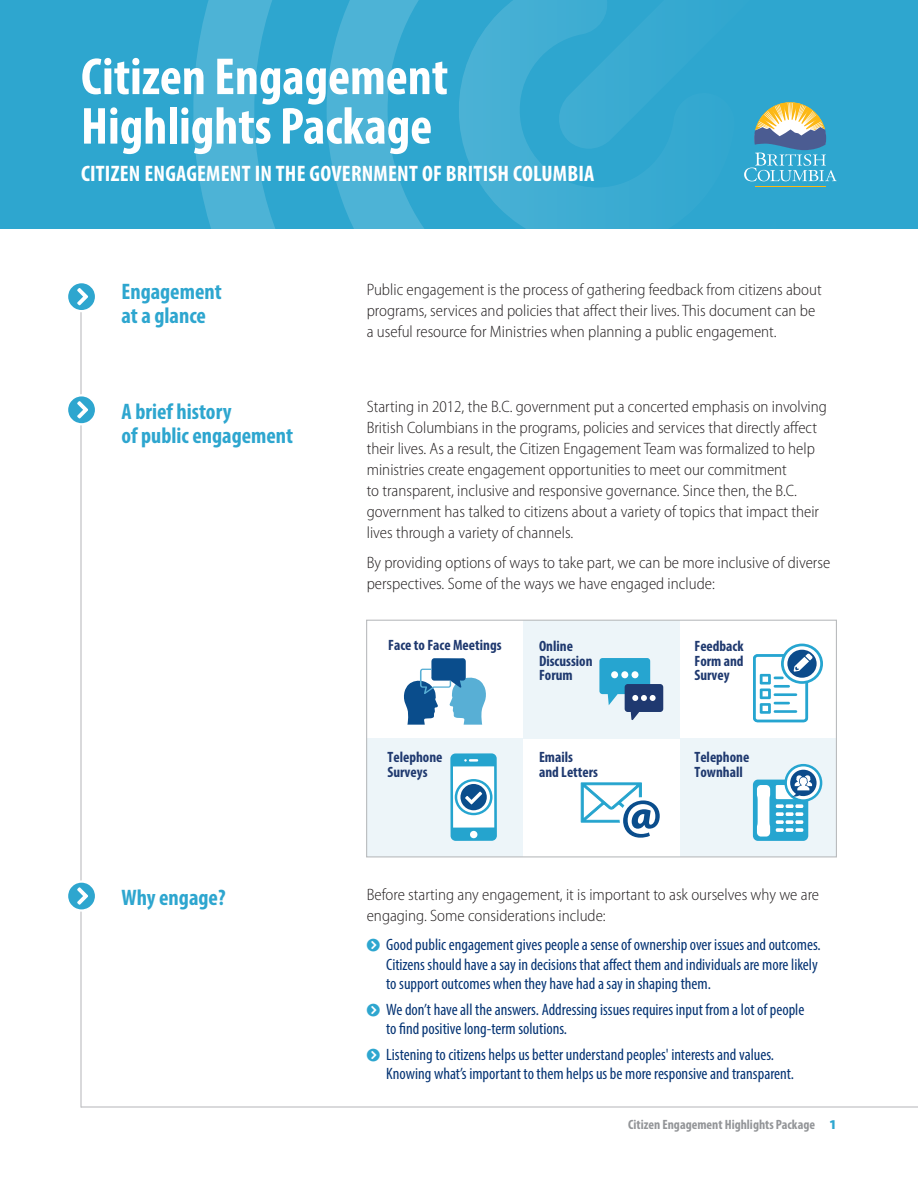
<style>
.page{position:relative;width:918px;height:1188px;background:#fff}
.page>*{position:absolute;margin:0;border:0;box-sizing:border-box;transform-origin:0 0}
.t1{font:700 condensed 52.5px/49.5px "Myriad Pro";color:#fff}
.t2{font:700 condensed 22.5px/24px "Myriad Pro";color:#2ea6cf}
.t3{font:700 condensed 22.5px "Myriad Pro";letter-spacing:.01em;color:#fff}
.Body-Span2{font:300 semi-condensed 16.5px/21px "Myriad Pro";color:#231f20}
.t4{font:condensed 16.5px/19.5px "Myriad Pro";color:#053474}
.Body{font:300 semi-condensed 16.5px/21px "Myriad Pro";color:#231f20}
.t5{font:700 condensed 15px/14.5px "Myriad Pro";color:#1f396f}
.t6{font:700 condensed 13.5px "Myriad Pro";color:#939598}
.s1{font-weight:900;font-stretch:normal;color:#2ea6cf}
</style>
<div class="page">
<hr style="left:81px;top:1106px;width:837px;height:2px;background:#bcbdc0">
<div style="left:0;top:0;width:918px;height:229px;background:#2ea6cf"></div>
<svg style="left:193px;top:0;width:134px;height:229px"></svg>
<svg style="left:327px;top:0;width:97px;height:229px;fill:#4db3d6"></svg>
<svg style="left:459px;top:0;width:378px;height:229px"></svg>
<hr style="left:80px;top:283px;width:2px;height:825px;background:#bcbdc0">
<svg style="left:68px;top:283px;width:27px;height:31px"></svg>
<svg style="left:68px;top:393px;width:27px;height:34px"></svg>
<svg style="left:68px;top:879px;width:27px;height:34px"></svg>
<div style="left:523px;top:620px;width:157px;height:119px;background:#edf5f9"></div>
<div style="left:367px;top:739px;width:156px;height:118px;background:#edf5f9"></div>
<div style="left:680px;top:739px;width:156px;height:118px;background:#edf5f9"></div>
<div style="left:366px;top:620px;width:471px;height:237px;border:1px solid #babcbe"></div>
<svg style="left:404px;top:658px;width:82px;height:67px"></svg>
<svg style="left:599px;top:658px;width:64px;height:62px"></svg>
<svg style="left:753px;top:644px;width:70px;height:78px"></svg>
<div style="left:753px;top:780px;width:55px;height:61px;background:#26a5d0;border-radius:5px"></div>
<svg style="left:757px;top:785px;width:13px;height:52px"></svg>
<svg style="left:776px;top:764px;width:46px;height:68px"></svg>
<svg style="left:580px;top:782px;width:80px;height:56px"></svg>
<svg style="left:450px;top:753px;width:47px;height:88px;background:#88c4dd"></svg>
<hr style="left:755px;top:186px;width:71px;height:1px;background:#fcb814">
<svg style="left:744px;top:102px;width:93px;height:79px"></svg>
<h1 class="t1" style="left:81px;top:51px;width:369px">Citizen Engagement<br>Highlights Package</h1>
<h2 class="t3" style="left:81px;top:160px;width:515px">CITIZEN ENGAGEMENT IN THE GOVERNMENT OF BRITISH COLUMBIA</h2>
<h2 class="t2" style="left:122px;top:279px;width:102px">Engagement at a glance</h2>
<h2 class="t2" style="left:122px;top:399px;width:173px">A brief history<br>of public engagement</h2>
<h2 class="t2" style="left:122px;top:885px;width:106px">Why engage?</h2>
<p class="Body-Span2" style="left:367px;top:279px;width:456px">Public engagement is the process of gathering feedback from citizens about programs, services and policies that affect their lives. This document can be a useful resource for Ministries when planning a public engagement.</p>
<p class="Body-Span2" style="left:367px;top:396px;width:462px">Starting in 2012, the B.C. government put a concerted emphasis on involving British Columbians in the programs, policies and services that directly affect their lives. As a result, the Citizen Engagement Team was formalized to help ministries create engagement opportunities to meet our commitment<br>to transparent, inclusive and responsive governance. Since then, the B.C. government has talked to citizens about a variety of topics that impact their lives through a variety of channels.</p>
<p class="Body-Span2" style="left:367px;top:553px;width:465px">By providing options of ways to take part, we can be more inclusive of diverse perspectives. Some of the ways we have engaged include:</p>
<p class="t5" style="left:388px;top:637px;width:115px">Face to Face Meetings</p>
<p class="t5" style="left:388px;top:750px;width:56px">Telephone<br>Surveys</p>
<p class="t5" style="left:539px;top:638px;width:55px">Online<br>Discussion<br>Forum</p>
<p class="t5" style="left:695px;top:638px;width:51px;text-align:justify">Feedback Form and Survey</p>
<p class="t5" style="left:539px;top:750px;width:61px">Emails<br>and Letters</p>
<p class="t5" style="left:695px;top:750px;width:56px">Telephone<br>Townhall</p>
<p class="Body" style="left:367px;top:885px;width:454px">Before starting any engagement, it is important to ask ourselves why we are engaging. Some considerations include:</p>
<p class="t4" style="left:386px;top:935px;width:436px">Good public engagement gives people a sense of ownership over issues and outcomes.<br>Citizens should have a say in decisions that affect them and individuals are more likely to support outcomes when they have had a say in shaping them.</p>
<p class="t4" style="left:386px;top:999px;width:420px">We don’t have all the answers. Addressing issues requires input from a lot of people to find positive long-term solutions.</p>
<p class="t4" style="left:386px;top:1044px;width:409px">Listening to citizens helps us better understand peoples' interests and values.<br>Knowing what’s important to them helps us be more responsive and transparent.</p>
<p class="t6" style="left:628px;top:1116px;width:210px">Citizen Engagement Highlights Package <span class="s1">1</span></p>
</div>
